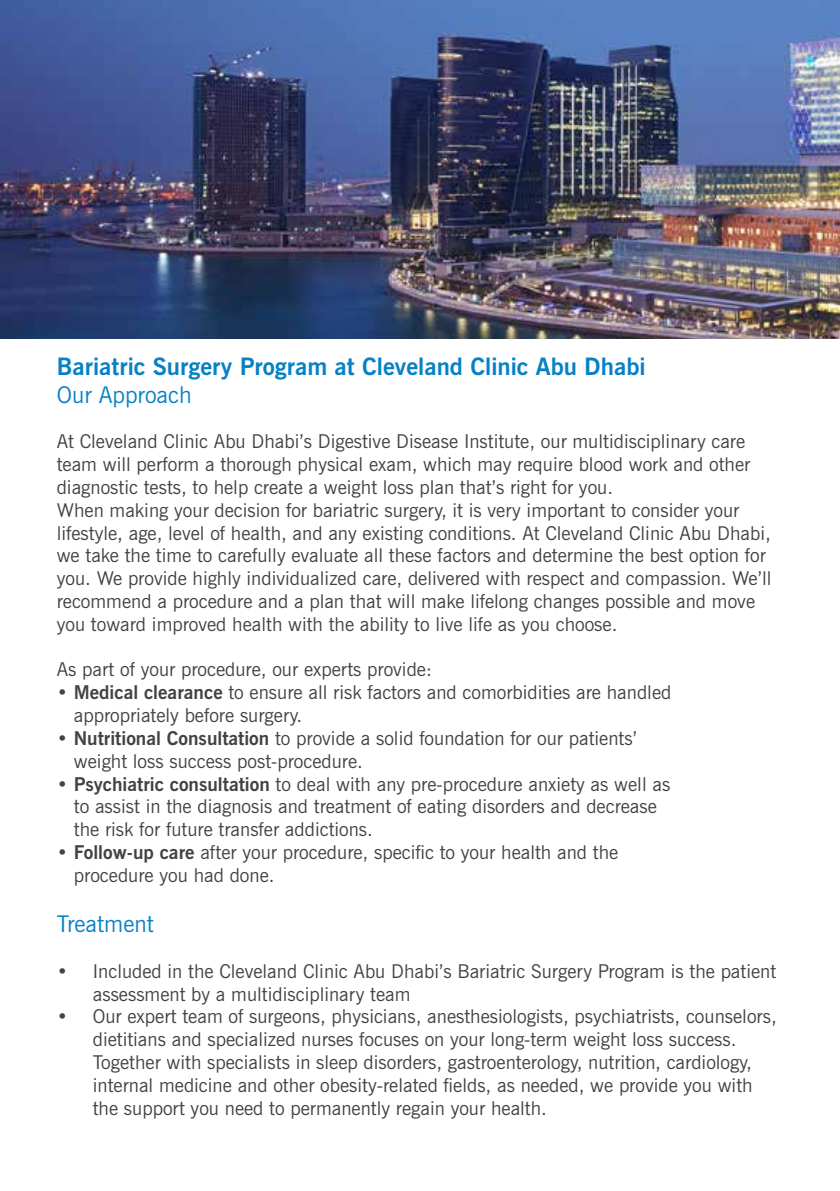
<style>
.page{position:relative;width:840px;height:1191px;background:#fff}
.page>*{position:absolute;margin:0;border:0;box-sizing:border-box;transform-origin:0 0}
.t1{font:700 24px "News Gothic BT";color:#0781c5}
.t2{font:23px "News Gothic BT";color:#0781c5}
.t3{font:19px/22.8px "News Gothic BT";color:#424242}
.s1{font-weight:700}
</style>
<div class="page">
<img style="left:0;top:0;width:839px;height:339px">
<p class="t1" style="left:57px;top:352px;width:590px">Bariatric Surgery Program at Cleveland Clinic Abu Dhabi</p>
<p class="t2" style="left:57px;top:380px;width:136px">Our Approach</p>
<p class="t3" style="left:57px;top:430px;width:715px">At Cleveland Clinic Abu Dhabi s’ Digestive Disease Institute, our multidisciplinary care team will perform a thorough physical exam, which may require blood work and other diagnostic tests, to help create a weight loss plan that s’ right for you.<br>When making your decision for bariatric surgery isit, very important to consider your lifestyle, age, level of health, and any existing conditions. At Cleveland Clinic Abu Dhabi, we take the time to carefully evaluate all these factors and determine the best option for you. We provide highly individualized care, delivered with respect and compassion. We l l’ recommend a procedure and a plan that will make lifelong changes possible and move you toward improved health with the ability to live life as you choose.</p>
<p class="t3" style="left:57px;top:658px;width:376px">As part of your procedure, our experts provide:</p>
<p class="t3" style="left:74px;top:681px;width:598px;text-indent:-17px">• <span class="s1">Medical clearance</span> to ensure all risk factors and comorbidities are handled appropriately before surgery.</p>
<p class="t3" style="left:74px;top:726px;width:564px;text-indent:-17px">• <span class="s1">Nutritional Consultation</span> to provide a solid foundation for our patients‘ weight loss success post-procedure.</p>
<p class="t3" style="left:74px;top:772px;width:597px;text-indent:-17px">• <span class="s1">Psychiatric consultation</span> to deal with any pre-procedure anxiety as well as to assist in the diagnosis and treatment of eating disorders and decrease the risk for future transfer addictions.</p>
<p class="t3" style="left:74px;top:840px;width:545px;text-indent:-17px">• <span class="s1">Follow-up care</span> after your procedure, specific to your health and the procedure you had done.</p>
<p class="t2" style="left:57px;top:910px;width:98px">Treatment</p>
<p class="t3" style="left:93px;top:959px;width:684px">Included in the Cleveland Clinic Abu Dhabi s’ Bariatric Surgery Program is the patient</p>
<p class="t3" style="left:57px;top:959px;width:13px">•</p>
<p class="t3" style="left:57px;top:1005px;width:13px">•</p>
<p class="t3" style="left:93px;top:982px;width:685px">assessment by a multidisciplinary team<br>Our expert team of surgeons, physicians, anesthesiologists, psychiatrists, counselors,</p>
<p class="t3" style="left:93px;top:1028px;width:661px">dietitians and specialized nurses focuses on your long-term weight loss success.<br>Together with specialists in sleep disorders, gastroenterology, nutrition, cardiology, internal medicine and other obesity-related fields, as needed, we provide you with the support you need to permanently regain your health.</p>
</div>
